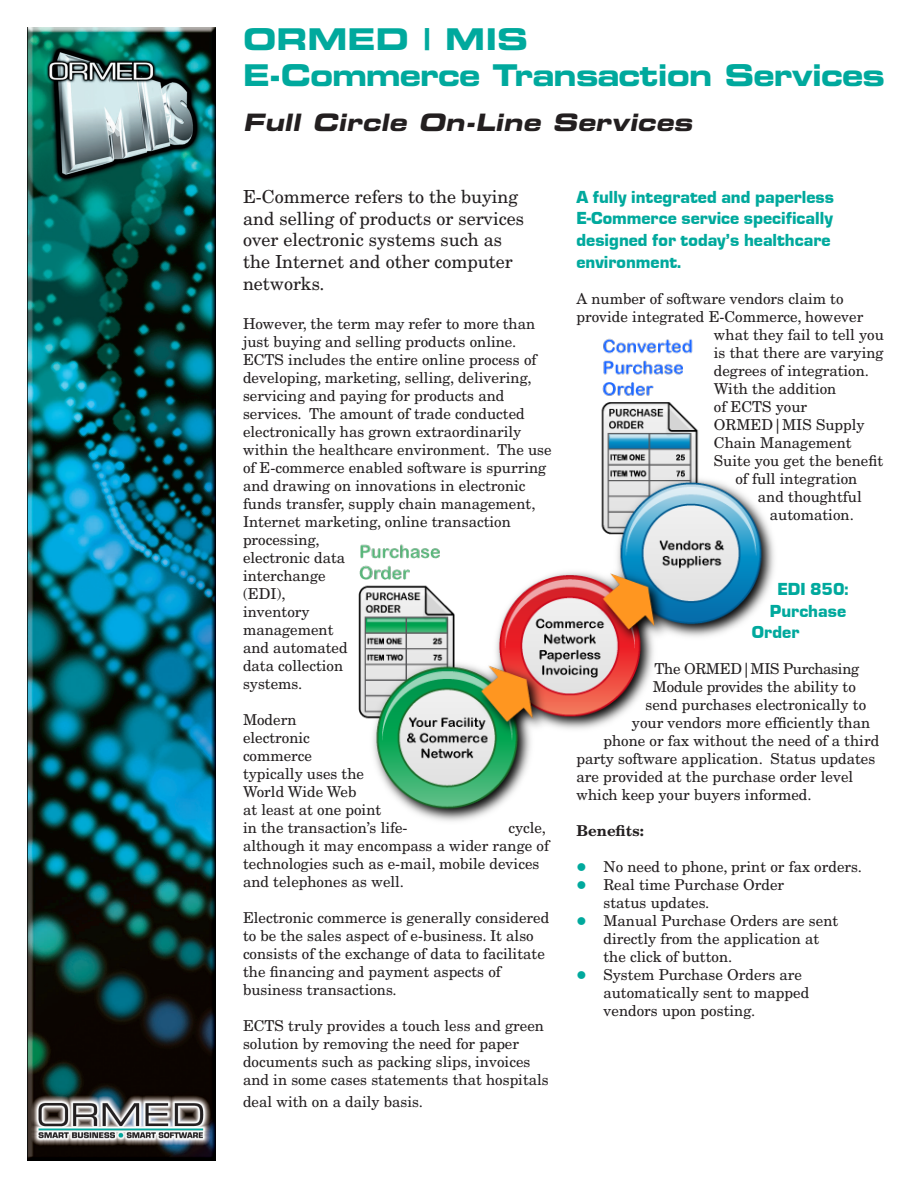
<style>
.page{position:relative;width:918px;height:1188px;background:#fff}
.page>*{position:absolute;margin:0;border:0;box-sizing:border-box;transform-origin:0 0}
.t1{font:30px "Eurostile Bold Extended Two";letter-spacing:-.03em;color:#00a99d;scale:.95 1}
.t2{font:30px "Eurostile Bold Extended Two";color:#00a99d}
.t3{font:italic 24px "Eurostile Bold Extended Two";color:#231f20}
.Body_Para{font:18px/21.6px "New Century Schlbk";color:#231f20}
.t4{font:900 18px/21.6px "Eurostar";color:#00a99d}
.Body_Para-2{font:15px/18px "New Century Schlbk";color:#231f20}
.Body_Para-3{font:15px "New Century Schlbk";letter-spacing:-.02em;color:#231f20}
.t5{font:700 15px "New Century Schlbk";color:#231f20}
</style>
<div class="page">
<img style="left:27px;top:27px;width:189px;height:1134px">
<img style="left:358px;top:338px;width:416px;height:484px">
<p class="t2" style="left:243px;top:18px;width:287px">ORMED | MIS</p>
<p class="t1" style="left:243px;top:54px;width:677px">E-Commerce Transaction Services</p>
<p class="t3" style="left:243px;top:106px;width:457px">Full Circle On-Line Services</p>
<p class="Body_Para" style="left:243px;top:186px;width:283px">E-Commerce refers to the buying and selling of products or services over electronic systems such as the Internet and other computer networks.</p>
<p class="Body_Para-2" style="left:243px;top:315px;width:310px">However, the term may refer to more than just buying and selling products online.<br>ECTS includes the entire online process of developing, marketing, selling, delivering, servicing and paying for products and services. The amount of trade conducted electronically has grown extraordinarily within the healthcare environment. The use of E-commerce enabled software is spurring and drawing on innovations in electronic funds transfer, supply chain management,<br>Internet marketing, online transaction processing,<br>electronic data<br>interchange<br>(EDI),<br>inventory<br>management<br>and automated<br>data collection<br>systems.</p>
<p class="Body_Para-2" style="left:243px;top:711px;width:166px">Modern<br>electronic<br>commerce<br>typically uses the<br>World Wide Web<br>at least at one point<br>in the transaction’s life-</p>
<p class="Body_Para-2" style="left:243px;top:819px;width:307px;text-indent:266px">cycle, although it may encompass a wider range of technologies such as e-mail, mobile devices and telephones as well.</p>
<p class="Body_Para-2" style="left:243px;top:909px;width:308px">Electronic commerce is generally considered to be the sales aspect of e-business. It also consists of the exchange of data to facilitate the financing and payment aspects of business transactions.</p>
<p class="Body_Para-2" style="left:243px;top:1017px;width:307px">ECTS truly provides a touch less and green solution by removing the need for paper documents such as packing slips, invoices and in some cases statements that hospitals</p>
<p class="Body_Para-2" style="left:243px;top:1093px;width:181px">deal with on a daily basis.</p>
<p class="t4" style="left:576px;top:186px;width:259px">A fully integrated and paperless<br>E-Commerce service specifically designed for today’s healthcare environment.</p>
<p class="Body_Para-2" style="left:576px;top:289px;width:269px">A number of software vendors claim to</p>
<p class="Body_Para-2" style="left:576px;top:307px;width:288px">provide integrated E-Commerce, however</p>
<p class="Body_Para-2" style="left:714px;top:325px;width:172px">what they fail to tell you</p>
<p class="Body_Para-2" style="left:714px;top:343px;width:171px">is that there are varying</p>
<p class="Body_Para-2" style="left:714px;top:361px;width:157px">degrees of integration.</p>
<p class="Body_Para-2" style="left:714px;top:379px;width:124px">With the addition</p>
<p class="Body_Para-2" style="left:714px;top:397px;width:95px">of ECTS your</p>
<p class="Body_Para-2" style="left:714px;top:415px;width:152px">ORMED|MIS Supply</p>
<p class="Body_Para-2" style="left:714px;top:433px;width:139px">Chain Management</p>
<p class="Body_Para-2" style="left:714px;top:451px;width:171px">Suite you get the benefit</p>
<p class="Body_Para-2" style="left:735px;top:469px;width:123px">of full integration</p>
<p class="Body_Para-2" style="left:758px;top:487px;width:105px">and thoughtful</p>
<p class="Body_Para-2" style="left:770px;top:505px;width:85px">automation.</p>
<p class="t4" style="left:777px;top:578px;width:73px">EDI 850:</p>
<p class="t4" style="left:770px;top:600px;width:78px">Purchase</p>
<p class="t4" style="left:752px;top:621px;width:49px">Order</p>
<p class="Body_Para-3" style="left:654px;top:660px;width:206px">The ORMED|MIS Purchasing</p>
<p class="Body_Para-3" style="left:653px;top:678px;width:205px">Module provides the ability to</p>
<p class="Body_Para-2" style="left:645px;top:696px;width:222px">send purchases electronically to</p>
<p class="Body_Para-2" style="left:632px;top:714px;width:240px">your vendors more efficiently than</p>
<p class="Body_Para-2" style="left:603px;top:732px;width:277px">phone or fax without the need of a third</p>
<p class="Body_Para-2" style="left:576px;top:750px;width:300px">party software application. Status updates</p>
<p class="Body_Para-2" style="left:576px;top:768px;width:278px">are provided at the purchase order level</p>
<p class="Body_Para-2" style="left:576px;top:786px;width:237px">which keep your buyers informed.</p>
<p class="t5" style="left:576px;top:822px;width:69px">Benefits:</p>
<p class="Body_Para-2" style="left:603px;top:858px;width:260px">No need to phone, print or fax orders.</p>
<p class="Body_Para-2" style="left:603px;top:876px;width:182px">Real time Purchase Order status updates.</p>
<p class="Body_Para-2" style="left:603px;top:912px;width:236px">Manual Purchase Orders are sent directly from the application at the click of button.</p>
<p class="Body_Para-2" style="left:603px;top:966px;width:207px">System Purchase Orders are automatically sent to mapped vendors upon posting.</p>
</div>
